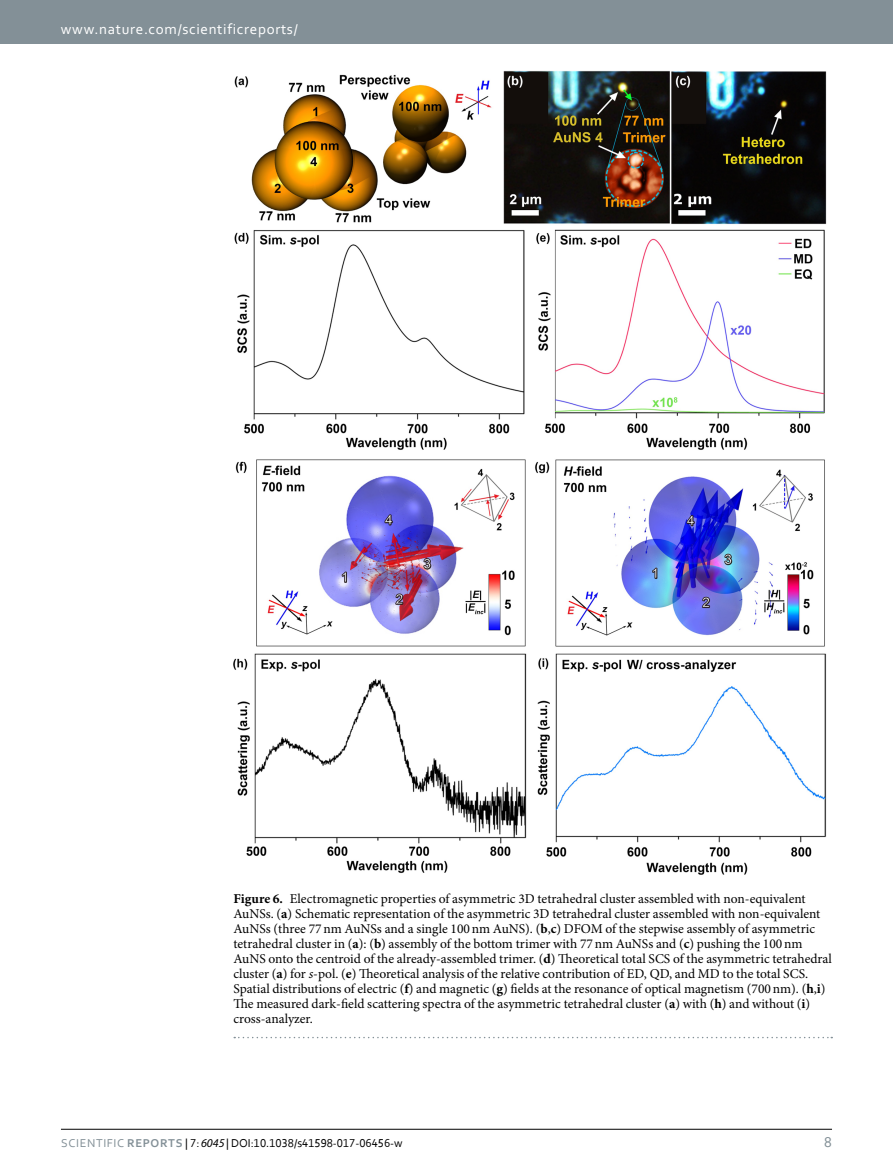
<style>
.page{position:relative;width:893px;height:1174px;background:#fff}
.page>*{position:absolute;margin:0;border:0;box-sizing:border-box;transform-origin:0 0}
.t1{font:15px "Corbel 2";letter-spacing:.045em;color:#fff}
.t2{font:15px "Corbel 2";color:#839097}
.t3{font:13.5px/15px "Minion Pro";color:#000}
.t4{font:12px "Corbel";color:#000}
.s1{font-weight:700}
.s2{font-style:italic}
.s3{font-family:"Corbel 2";color:#839097}
.s4{font-family:"Corbel Bold 2";color:#839097}
.s5{font-family:"Myriad Pro";font-style:italic}
</style>
<div class="page">
<div style="left:0;top:0;width:893px;height:43px;background:#839097"></div>
<hr style="left:61px;top:1129px;width:771px;height:1px;background:#000">
<img style="left:233px;top:71px;width:594px;height:803px">
<svg style="left:234px;top:1036px;width:598px;height:2px"></svg>
<p class="t1" style="left:61px;top:19px;width:238px">www.nature.com/scientificreports/</p>
<p class="t3" style="left:233px;top:890px;width:600px"><span class="s1">Figure 6.</span> Electromagnetic properties of asymmetric 3D tetrahedral cluster assembled with non-equivalent AuNSs. (<span class="s1">a</span>) Schematic representation of the asymmetric 3D tetrahedral cluster assembled with non-equivalent AuNSs (three 77nm AuNSs and a single 100nm AuNS). (<span class="s1">b</span>,<span class="s1">c</span>) DFOM of the stepwise assembly of asymmetric tetrahedral cluster in (<span class="s1">a</span>): (<span class="s1">b</span>) assembly of the bottom trimer with 77nm AuNSs and (<span class="s1">c</span>) pushing the 100nm AuNS onto the centroid of the already-assembled trimer. (<span class="s1">d</span>) Theoretical total SCS of the asymmetric tetrahedral cluster (<span class="s1">a</span>) for <span class="s2">s</span>-pol. (<span class="s1">e</span>) Theoretical analysis of the relative contribution of ED, QD, and MD to the total SCS.<br>Spatial distributions of electric (<span class="s1">f</span>) and magnetic (<span class="s1">g</span>) fields at the resonance of optical magnetism (700nm). (<span class="s1">h</span>,<span class="s1">i</span>)<br>The measured dark-field scattering spectra of the asymmetric tetrahedral cluster (<span class="s1">a</span>) with (<span class="s1">h</span>) and without (<span class="s1">i</span>) cross-analyzer.</p>
<p class="t4" style="left:61px;top:1135px;width:343px"><span class="s3">ScIentIfIc</span> <span class="s4">REPORTS</span> | 7: <span class="s5">6045</span> | DOI:10.1038/s41598-017-06456-w</p>
<p class="t2" style="left:824px;top:1132px;width:9px">8</p>
</div>
